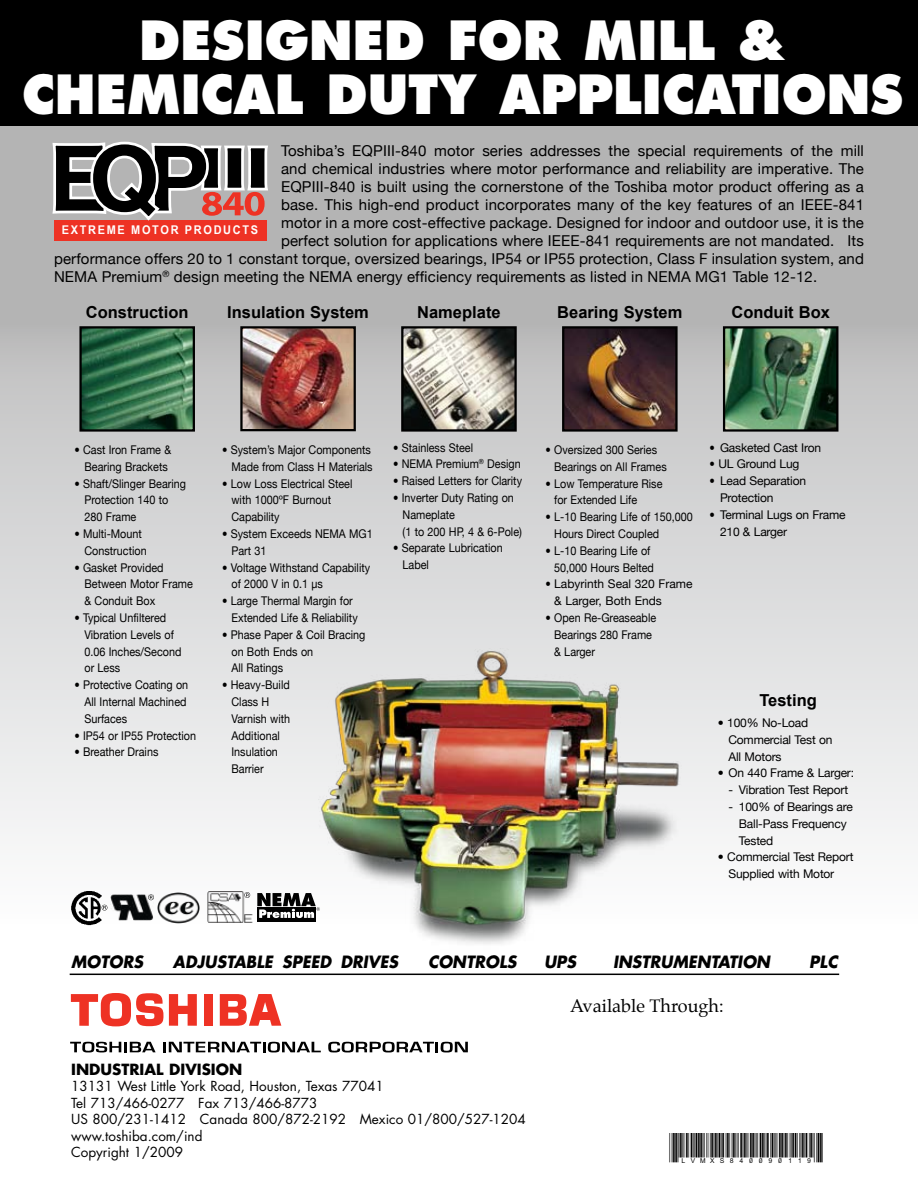
<style>
.page{position:relative;width:918px;height:1188px;background:#fff}
.page>*{position:absolute;margin:0;border:0;box-sizing:border-box;transform-origin:0 0}
.t1{font:800 52.5px/54px "Futura";color:#fff;text-align:center;scale:.95 1}
.t2{font:30px "Carolina Bar B39 25 B0";color:#000}
.t3{font:18px "Palatino";color:#000}
.t4{font:700 16.5px "Arial";color:#000}
.t5{font:italic 700 16.5px "Futura";color:#000;scale:.95 1}
.t6{font:15px "Helvetica Neue";letter-spacing:.01em;color:#000}
.t7{font:700 15px "Futura";color:#000}
.t8{font:13.5px/16.5px "Futura";color:#000}
.t9{font:12px/16.8px "Helvetica Neue";color:#000;scale:.9 1}
.t10{font:12px/16.8px "Helvetica Neue";color:#000}
.t11{font:700 12px "Arial Narrow";letter-spacing:.125em;color:#fff;scale:1.11 1}
</style>
<div class="page">
<div style="left:0;top:116px;width:918px;height:835px;background:linear-gradient(to bottom,#a9a9a9,#fff)"></div>
<div style="left:0;top:0;width:918px;height:126px;background:#000"></div>
<hr style="left:70px;top:974px;width:769px;height:1px;background:#000">
<svg style="left:71px;top:993px;width:126px;height:33px"></svg>
<div style="left:204px;top:994px;width:9px;height:31px;background:#ee3224"></div>
<svg style="left:220px;top:994px;width:61px;height:32px"></svg>
<svg style="left:70px;top:1042px;width:86px;height:10px"></svg>
<svg style="left:163px;top:1042px;width:158px;height:10px"></svg>
<svg style="left:328px;top:1042px;width:140px;height:10px"></svg>
<img style="left:302px;top:648px;width:383px;height:303px">
<div style="left:54px;top:220px;width:212px;height:20px;background:#ee3224"></div>
<svg style="left:51px;top:140px;width:219px;height:82px"></svg>
<img style="left:404px;top:329px;width:110px;height:100px">
<div style="left:401px;top:326px;width:116px;height:106px;border:2px solid #000"></div>
<img style="left:565px;top:329px;width:110px;height:100px">
<div style="left:562px;top:326px;width:116px;height:106px;border:2px solid #000"></div>
<img style="left:243px;top:329px;width:110px;height:99px">
<div style="left:240px;top:326px;width:116px;height:105px;border:2px solid #000"></div>
<img style="left:82px;top:329px;width:110px;height:100px">
<div style="left:79px;top:326px;width:116px;height:106px;border:2px solid #000"></div>
<img style="left:726px;top:329px;width:109px;height:100px">
<div style="left:723px;top:326px;width:115px;height:106px;border:2px solid #000"></div>
<img style="left:110px;top:894px;width:43px;height:27px">
<svg style="left:148px;top:894px;width:6px;height:6px"></svg>
<img style="left:207px;top:892px;width:45px;height:32px">
<svg style="left:244px;top:892px;width:6px;height:6px"></svg>
<img style="left:70px;top:889px;width:32px;height:37px">
<svg style="left:102px;top:905px;width:5px;height:6px"></svg>
<div style="left:257px;top:908px;width:59px;height:14px;background:#000"></div>
<svg style="left:257px;top:893px;width:63px;height:25px"></svg>
<img style="left:157px;top:893px;width:43px;height:30px">
<h1 class="t1" style="left:22px;top:13px;width:929px">DESIGNED FOR MILL &amp;<br>CHEMICAL DUTY APPLICATIONS</h1>
<p class="t11" style="left:-2px;top:96px;width:116px">MOTOR PRODUCTS</p>
<p class="t11" style="left:181px;top:96px;width:178px">EXTREME MOTOR PRODUCTS</p>
<p class="t6" style="left:281px;top:141px;width:584px">Toshiba’s EQPIII-840 motor series addresses the special requirements of the mill</p>
<p class="t6" style="left:281px;top:159px;width:584px">and chemical industries where motor performance and reliability are imperative. The</p>
<p class="t6" style="left:281px;top:177px;width:584px">EQPIII-840 is built using the cornerstone of the Toshiba motor product offering as a</p>
<p class="t6" style="left:281px;top:195px;width:584px">base. This high-end product incorporates many of the key features of an IEEE-841</p>
<p class="t6" style="left:281px;top:213px;width:584px">motor in a more cost-effective package. Designed for indoor and outdoor use, it is the</p>
<p class="t6" style="left:281px;top:231px;width:584px">perfect solution for applications where IEEE-841 requirements are not mandated. Its</p>
<p class="t6" style="left:54px;top:249px;width:812px">performance offers 20 to 1 constant torque, oversized bearings, IP54 or IP55 protection, Class F insulation system, and</p>
<p class="t6" style="left:54px;top:267px;width:765px">NEMA Premium<sup>®</sup> design meeting the NEMA energy efficiency requirements as listed in NEMA MG1 Table 12-12.</p>
<p class="t11" style="left:62px;top:223px;width:178px">EXTREME MOTOR PRODUCTS</p>
<h3 class="t4" style="left:86px;top:301px;width:104px">Construction</h3>
<h3 class="t4" style="left:227px;top:301px;width:143px">Insulation System</h3>
<h3 class="t4" style="left:417px;top:301px;width:85px">Nameplate</h3>
<h3 class="t4" style="left:557px;top:301px;width:127px">Bearing System</h3>
<h3 class="t4" style="left:731px;top:301px;width:100px">Conduit Box</h3>
<p class="t9" style="left:74px;top:441px;width:109px;text-align:center">• Cast Iron Frame &amp;<br>Bearing Brackets</p>
<p class="t9" style="left:85px;top:475px;width:114px;text-indent:-10px">• Shaft/Slinger Bearing<br>Protection 140 to<br>280 Frame</p>
<p class="t9" style="left:85px;top:525px;width:71px;text-indent:-10px">• Multi-Mount<br>Construction</p>
<p class="t9" style="left:85px;top:559px;width:122px;text-indent:-10px">• Gasket Provided<br>Between Motor Frame &amp; Conduit Box</p>
<p class="t9" style="left:85px;top:609px;width:109px;text-indent:-10px">• Typical Unfiltered<br>Vibration Levels of<br>0.06 Inches/Second or Less</p>
<p class="t9" style="left:85px;top:676px;width:117px;text-indent:-10px">• Protective Coating on<br>All Internal Machined<br>Surfaces</p>
<p class="t9" style="left:74px;top:727px;width:137px">• IP54 or IP55 Protection</p>
<p class="t9" style="left:74px;top:744px;width:95px">• Breather Drains</p>
<p class="t9" style="left:222px;top:441px;width:169px;text-align:right">• System’s Major Components<br>Made from Class H Materials</p>
<p class="t9" style="left:231px;top:475px;width:136px;text-indent:-9px">• Low Loss Electrical Steel with 1000ºF Burnout<br>Capability</p>
<p class="t9" style="left:231px;top:525px;width:158px;text-indent:-9px">• System Exceeds NEMA MG1<br>Part 31</p>
<p class="t9" style="left:231px;top:559px;width:156px;text-indent:-9px">• Voltage Withstand Capability of 2000 V in 0.1 µs</p>
<p class="t9" style="left:231px;top:592px;width:142px;text-indent:-9px">• Large Thermal Margin for<br>Extended Life &amp; Reliability</p>
<p class="t9" style="left:231px;top:626px;width:150px;text-indent:-9px">• Phase Paper &amp; Coil Bracing on Both Ends on<br>All Ratings</p>
<p class="t9" style="left:231px;top:676px;width:67px;text-indent:-9px">• Heavy-Build<br>Class H<br>Varnish with<br>Additional<br>Insulation<br>Barrier</p>
<p class="t9" style="left:393px;top:439px;width:90px">• Stainless Steel</p>
<p class="t9" style="left:393px;top:455px;width:143px">• NEMA Premium<sup>®</sup> Design</p>
<p class="t9" style="left:393px;top:472px;width:145px">• Raised Letters for Clarity</p>
<p class="t9" style="left:403px;top:489px;width:134px;text-indent:-10px">• Inverter Duty Rating on<br>Nameplate<br>(1 to 200 HP, 4 &amp; 6-Pole)</p>
<p class="t9" style="left:403px;top:539px;width:113px;text-indent:-10px">• Separate Lubrication<br>Label</p>
<p class="t9" style="left:554px;top:441px;width:127px;text-indent:-9px">• Oversized 300 Series<br>Bearings on All Frames</p>
<p class="t9" style="left:554px;top:475px;width:122px;text-indent:-9px">• Low Temperature Rise for Extended Life</p>
<p class="t9" style="left:554px;top:508px;width:155px;text-indent:-9px">• L-10 Bearing Life of 150,000<br>Hours Direct Coupled</p>
<p class="t9" style="left:554px;top:542px;width:112px;text-indent:-9px">• L-10 Bearing Life of<br>50,000 Hours Belted</p>
<p class="t9" style="left:554px;top:576px;width:155px;text-indent:-9px">• Labyrinth Seal 320 Frame &amp; Larger, Both Ends</p>
<p class="t9" style="left:554px;top:609px;width:115px;text-indent:-9px">• Open Re-Greaseable<br>Bearings 280 Frame &amp; Larger</p>
<p class="t9" style="left:710px;top:439px;width:126px">• Gasketed Cast Iron</p>
<p class="t9" style="left:710px;top:455px;width:101px">• UL Ground Lug</p>
<p class="t9" style="left:720px;top:472px;width:97px;text-indent:-10px">• Lead Separation<br>Protection</p>
<p class="t9" style="left:720px;top:506px;width:141px;text-indent:-10px">• Terminal Lugs on Frame<br>210 &amp; Larger</p>
<h3 class="t4" style="left:759px;top:689px;width:59px">Testing</h3>
<p class="t10" style="left:728px;top:714px;width:106px;text-indent:-10px">• 100% No-Load<br>Commercial Test on<br>All Motors</p>
<p class="t10" style="left:718px;top:765px;width:138px">• On 440 Frame &amp; Larger:</p>
<p class="t10" style="left:728px;top:781px;width:121px">- Vibration Test Report</p>
<p class="t10" style="left:739px;top:798px;width:116px;text-indent:-10px">- 100% of Bearings are<br>Ball-Pass Frequency<br>Tested</p>
<p class="t10" style="left:728px;top:849px;width:127px;text-indent:-10px">• Commercial Test Report<br>Supplied with Motor</p>
<h3 class="t5" style="left:71px;top:951px;width:77px">MOTORS</h3>
<h3 class="t5" style="left:173px;top:951px;width:239px">ADJUSTABLE SPEED DRIVES</h3>
<h3 class="t5" style="left:428px;top:951px;width:95px">CONTROLS</h3>
<h3 class="t5" style="left:544px;top:951px;width:35px">UPS</h3>
<h3 class="t5" style="left:613px;top:951px;width:167px">INSTRUMENTATION</h3>
<h3 class="t5" style="left:809px;top:951px;width:31px">PLC</h3>
<p class="t7" style="left:71px;top:1059px;width:173px">INDUSTRIAL DIVISION</p>
<p class="t8" style="left:71px;top:1078px;width:456px">13131 West Little York Road, Houston, Texas 77041<br>Tel 713/466-0277 Fax 713/466-8773<br>US 800/231-1412 Canada 800/872-2192 Mexico 01/800/527-1204 www.toshiba.com/ind<br>Copyright 1/2009</p>
<h3 class="t3" style="left:570px;top:990px;width:155px">Available Through:</h3>
<h2 class="t2" style="left:669px;top:1135px;width:156px">*LVMXS840090119*</h2>
</div>
